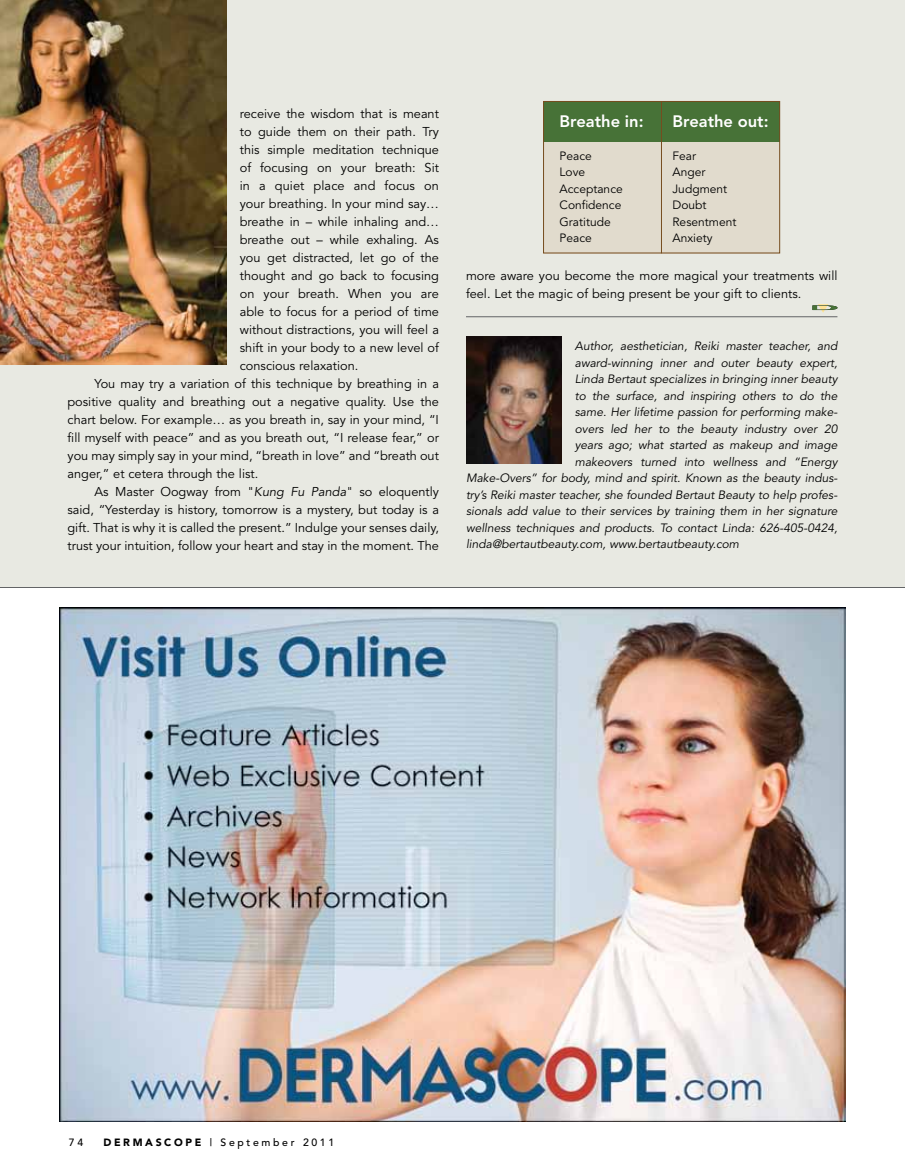
<style>
.page{position:relative;width:905px;height:1175px;background:#fff}
.page>*{position:absolute;margin:0;border:0;box-sizing:border-box;transform-origin:0 0}
.t1{font:800 16.5px "Avenir";color:#fff}
.t2{font:12.75px/18px "Avenir";color:#000}
.t3{font:italic 12px "Avenir";color:#000}
.t4{font:12px/16.5px "Avenir";color:#000}
.t5{font:500 10.5px "Avenir";letter-spacing:.25em;color:#000}
.s1{font-style:italic}
.s2{font-weight:900}
</style>
<div class="page">
<div style="left:0;top:0;width:904px;height:587px;background:#e8e9e2"></div>
<hr style="left:0;top:587px;width:904px;height:1px;background:#636466">
<div style="left:543px;top:101px;width:236px;height:152px;background:#e1dbcd"></div>
<div style="left:543px;top:101px;width:236px;height:41px;background:#477237"></div>
<hr style="left:661px;top:101px;width:1px;height:152px;background:#764d1f">
<div style="left:543px;top:101px;width:237px;height:152px;border:1px solid #764d1f"></div>
<hr style="left:466px;top:316px;width:371px;height:1px;background:#636466">
<svg style="left:812px;top:304px;width:25px;height:9px"></svg>
<img style="left:466px;top:336px;width:95px;height:127px">
<img style="left:0;top:0;width:226px;height:364px">
<img style="left:60px;top:607px;width:785px;height:514px">
<p class="t2" style="left:240px;top:105px;width:201px">receive the wisdom that is meant</p>
<p class="t2" style="left:240px;top:123px;width:201px">to guide them on their path. Try</p>
<p class="t2" style="left:240px;top:141px;width:201px">this simple meditation technique</p>
<p class="t2" style="left:240px;top:159px;width:201px">of focusing on your breath: Sit</p>
<p class="t2" style="left:240px;top:177px;width:200px">in a quiet place and focus on</p>
<p class="t2" style="left:240px;top:195px;width:201px">your breathing. In your mind say…</p>
<p class="t2" style="left:240px;top:213px;width:201px">breathe in – while inhaling and…</p>
<p class="t2" style="left:240px;top:231px;width:201px">breathe out – while exhaling. As</p>
<p class="t2" style="left:240px;top:249px;width:201px">you get distracted, let go of the</p>
<p class="t2" style="left:240px;top:267px;width:201px">thought and go back to focusing</p>
<p class="t2" style="left:240px;top:285px;width:200px">on your breath. When you are</p>
<p class="t2" style="left:240px;top:303px;width:201px">able to focus for a period of time</p>
<p class="t2" style="left:240px;top:321px;width:201px">without distractions, you will feel a</p>
<p class="t2" style="left:240px;top:339px;width:201px">shift in your body to a new level of</p>
<p class="t2" style="left:240px;top:357px;width:120px">conscious relaxation.</p>
<p class="t2" style="left:95px;top:375px;width:346px">You may try a variation of this technique by breathing in a</p>
<p class="t2" style="left:67px;top:393px;width:373px">positive quality and breathing out a negative quality. Use the</p>
<p class="t2" style="left:67px;top:411px;width:373px">chart below. For example… as you breath in, say in your mind, “I</p>
<p class="t2" style="left:67px;top:429px;width:373px">fill myself with peace” and as you breath out, “I release fear,” or</p>
<p class="t2" style="left:67px;top:447px;width:373px">you may simply say in your mind, “breath in love” and “breath out</p>
<p class="t2" style="left:67px;top:465px;width:192px">anger,” et cetera through the list.</p>
<p class="t2" style="left:95px;top:483px;width:346px">As Master Oogway from "<span class="s1">Kung Fu Panda</span>" so eloquently</p>
<p class="t2" style="left:67px;top:501px;width:373px">said, “Yesterday is history, tomorrow is a mystery, but today is a</p>
<p class="t2" style="left:67px;top:519px;width:373px">gift. That is why it is called the present.” Indulge your senses daily,</p>
<p class="t2" style="left:67px;top:537px;width:373px">trust your intuition, follow your heart and stay in the moment. The</p>
<p class="t1" style="left:559px;top:111px;width:85px">Breathe in:</p>
<p class="t4" style="left:559px;top:148px;width:65px">Peace<br>Love<br>Acceptance<br>Confidence<br>Gratitude<br>Peace</p>
<p class="t1" style="left:672px;top:111px;width:97px">Breathe out:</p>
<p class="t4" style="left:672px;top:148px;width:65px">Fear<br>Anger<br>Judgment<br>Doubt<br>Resentment<br>Anxiety</p>
<p class="t2" style="left:466px;top:267px;width:373px">more aware you become the more magical your treatments will feel. Let the magic of being present be your gift to clients.</p>
<p class="t3" style="left:574px;top:339px;width:264px">Author, aesthetician, Reiki master teacher, and</p>
<p class="t3" style="left:574px;top:356px;width:264px">award-winning inner and outer beauty expert,</p>
<p class="t3" style="left:574px;top:372px;width:264px">Linda Bertaut specializes in bringing inner beauty</p>
<p class="t3" style="left:574px;top:389px;width:264px">to the surface, and inspiring others to do the</p>
<p class="t3" style="left:574px;top:405px;width:264px">same. Her lifetime passion for performing make-</p>
<p class="t3" style="left:574px;top:422px;width:264px">overs led her to the beauty industry over 20</p>
<p class="t3" style="left:574px;top:438px;width:264px">years ago; what started as makeup and image</p>
<p class="t3" style="left:574px;top:455px;width:264px">makeovers turned into wellness and “Energy</p>
<p class="t3" style="left:466px;top:471px;width:373px">Make-Overs” for body, mind and spirit. Known as the beauty indus-</p>
<p class="t3" style="left:466px;top:488px;width:373px">try’s Reiki master teacher, she founded Bertaut Beauty to help profes-</p>
<p class="t3" style="left:466px;top:504px;width:373px">sionals add value to their services by training them in her signature</p>
<p class="t3" style="left:466px;top:521px;width:373px">wellness techniques and products. To contact Linda: 626-405-0424,</p>
<p class="t3" style="left:466px;top:537px;width:275px">linda@bertautbeauty.com, www.bertautbeauty.com</p>
<p class="t5" style="left:69px;top:1136px;width:16px">74</p>
<p class="t5" style="left:103px;top:1136px;width:232px"><span class="s2">DERMASCOPE</span> | September 2011</p>
</div>
